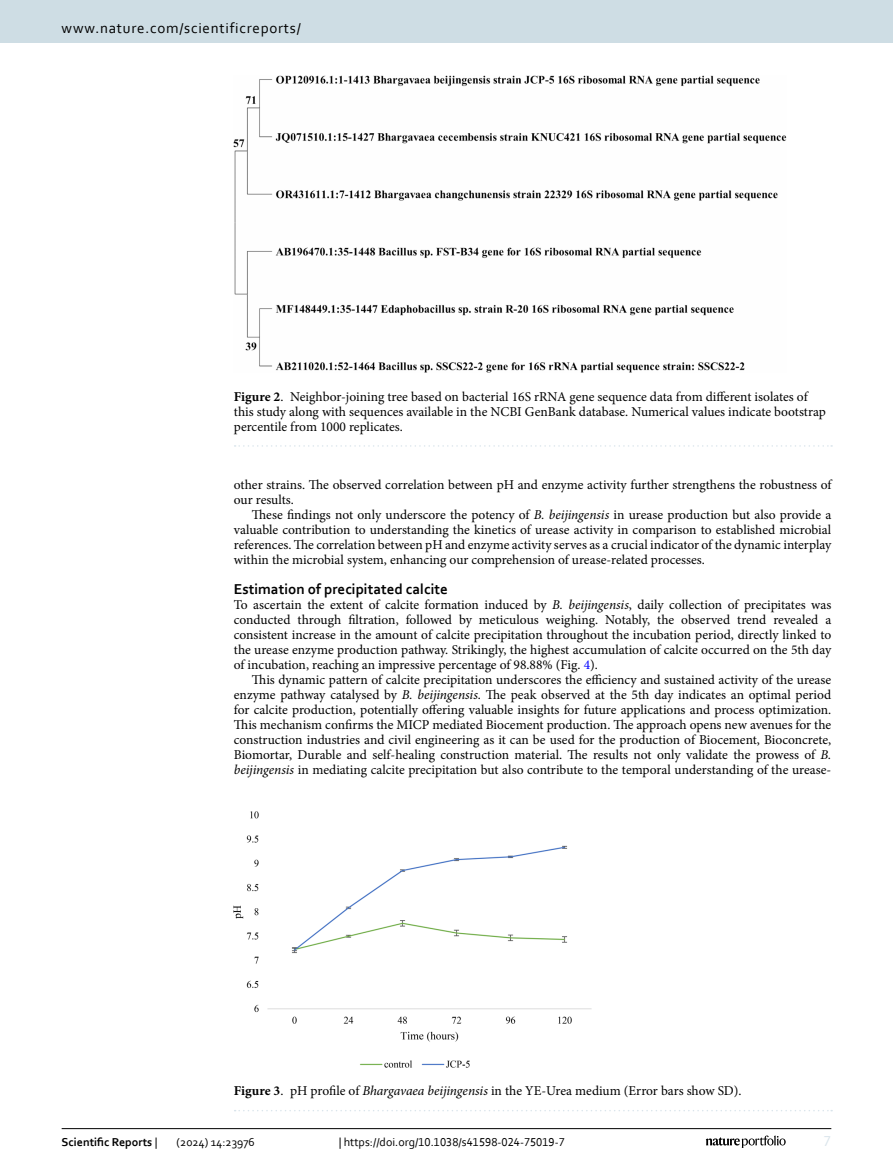
<style>
.page{position:relative;width:893px;height:1174px;background:#fff}
.page>*{position:absolute;margin:0;border:0;box-sizing:border-box;transform-origin:0 0}
.t1{font:15px "Corbel";letter-spacing:.05em;color:#000}
.Head_2{font:700 15px "Corbel";color:#000}
.t2{font:15px "Corbel";color:#d9e4eb}
.Body_Text_Indent{font:13.5px/15px "Minion Pro";color:#000;text-align:justify}
.Body_Text{font:13.5px/15px "Minion Pro";color:#000;text-align:justify}
.Figure_Caption{font:13.5px/15px "Minion Pro";color:#000}
.t3{font:12px "Corbel";color:#000}
.t4{font:700 12px "Corbel";color:#000}
.s1{font-weight:700}
.s2{font-style:italic}
.s3{color:#00f}
.s4{font-weight:400}
</style>
<div class="page">
<img style="left:234px;top:811px;width:357px;height:256px">
<svg style="left:235px;top:1110px;width:597px;height:1px"></svg>
<img style="left:234px;top:76px;width:553px;height:297px">
<svg style="left:235px;top:445px;width:597px;height:2px"></svg>
<hr style="left:62px;top:1128px;width:769px;height:1px;background:#000">
<svg style="left:706px;top:1135px;width:80px;height:12px"></svg>
<div style="left:0;top:0;width:893px;height:43px;background:#cedde4"></div>
<p class="t1" style="left:62px;top:18px;width:241px">www.nature.com/scientificreports/</p>
<p class="Figure_Caption" style="left:234px;top:389px;width:593px"><span class="s1">Figure 2</span>. Neighbor-joining tree based on bacterial 16S rRNA gene sequence data from different isolates of this study along with sequences available in the NCBI GenBank database. Numerical values indicate bootstrap percentile from 1000 replicates.</p>
<p class="Body_Text_Indent" style="left:234px;top:477px;width:599px">other strains. The observed correlation between pH and enzyme activity further strengthens the robustness of our results.</p>
<p class="Body_Text_Indent" style="left:234px;top:507px;width:599px;text-indent:18px">These findings not only underscore the potency of <span class="s2">B. beijingensis</span> in urease production but also provide a valuable contribution to understanding the kinetics of urease activity in comparison to established microbial references. The correlation between pH and enzyme activity serves as a crucial indicator of the dynamic interplay within the microbial system, enhancing our comprehension of urease-related processes.</p>
<p class="Head_2" style="left:234px;top:579px;width:215px">Estimation of precipitated calcite</p>
<p class="Body_Text" style="left:234px;top:597px;width:599px">To ascertain the extent of calcite formation induced by <span class="s2">B. beijingensis</span>, daily collection of precipitates was conducted through filtration, followed by meticulous weighing. Notably, the observed trend revealed a consistent increase in the amount of calcite precipitation throughout the incubation period, directly linked to the urease enzyme production pathway. Strikingly, the highest accumulation of calcite occurred on the 5th day of incubation, reaching an impressive percentage of 98.88% (Fig. <span class="s3">4</span>).</p>
<p class="Body_Text_Indent" style="left:234px;top:672px;width:599px;text-indent:18px">This dynamic pattern of calcite precipitation underscores the efficiency and sustained activity of the urease enzyme pathway catalysed by <span class="s2">B. beijingensis</span>. The peak observed at the 5th day indicates an optimal period for calcite production, potentially offering valuable insights for future applications and process optimization.<br>This mechanism confirms the MICP mediated Biocement production. The approach opens new avenues for the construction industries and civil engineering as it can be used for the production of Biocement, Bioconcrete, Biomortar, Durable and self-healing construction material. The results not only validate the prowess of <span class="s2">B. beijingensis</span> in mediating calcite precipitation but also contribute to the temporal understanding of the urease-</p>
<p class="Figure_Caption" style="left:234px;top:1083px;width:509px"><span class="s1">Figure 3</span>. pH profile of <span class="s2">Bhargavaea beijingensis</span> in the YE-Urea medium (Error bars show SD).</p>
<p class="t4" style="left:62px;top:1134px;width:97px">Scientific Reports <span class="s4">|</span></p>
<p class="t3" style="left:177px;top:1134px;width:80px">(2024) 14:23976</p>
<p class="t3" style="left:339px;top:1134px;width:228px">| https://doi.org/10.1038/s41598-024-75019-7</p>
<p class="t2" style="left:824px;top:1132px;width:9px">7</p>
</div>
